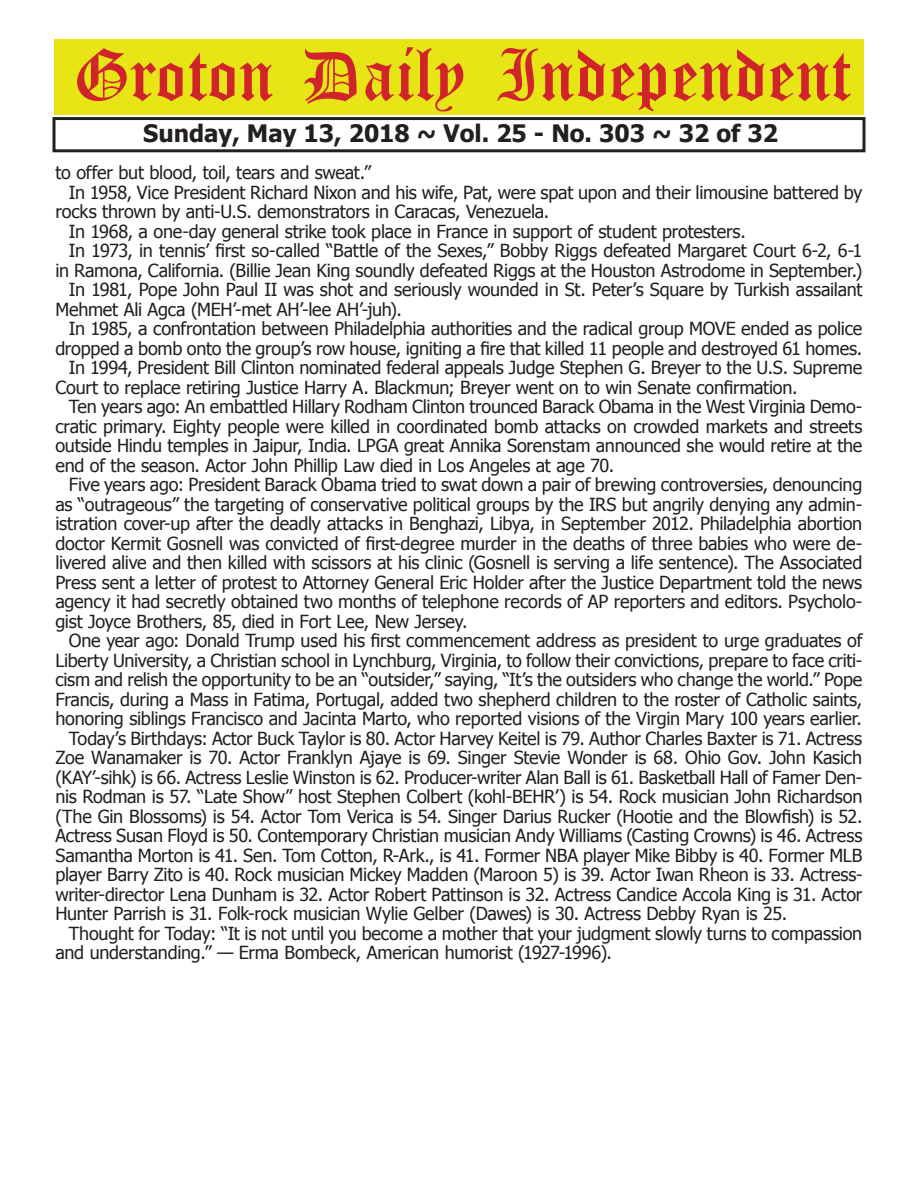
<style>
.page{position:relative;width:918px;height:1188px;background:#fff}
.page>*{position:absolute;margin:0;border:0;box-sizing:border-box;transform-origin:0 0}
.t1{font:54px "Old English Five";color:#d1232a}
.t2{font:700 24px "Tahoma";color:#231f20}
.t3{font:18px "Tahoma";letter-spacing:-.01em;color:#231f20}
</style>
<div class="page">
<div style="left:52px;top:117px;width:814px;height:35px;border:3px solid #231f20"></div>
<div style="left:54px;top:40px;width:810px;height:75px;background:#e7e515"></div>
<h1 class="t1" style="left:73px;top:50px;width:779px">Groton Daily Independent</h1>
<h2 class="t2" style="left:143px;top:116px;width:636px">Sunday, May 13, 2018 ~ Vol. 25 - No. 303 ~ 32 of 32</h2>
<p class="t3" style="left:55px;top:161px;width:317px">to offer but blood, toil, tears and sweat.”</p>
<p class="t3" style="left:69px;top:180px;width:795px">In 1958, Vice President Richard Nixon and his wife, Pat, were spat upon and their limousine battered by</p>
<p class="t3" style="left:55px;top:200px;width:495px">rocks thrown by anti-U.S. demonstrators in Caracas, Venezuela.</p>
<p class="t3" style="left:69px;top:219px;width:678px">In 1968, a one-day general strike took place in France in support of student protesters.</p>
<p class="t3" style="left:69px;top:239px;width:795px">In 1973, in tennis’ first so-called “Battle of the Sexes,” Bobby Riggs defeated Margaret Court 6-2, 6-1</p>
<p class="t3" style="left:55px;top:258px;width:809px">in Ramona, California. (Billie Jean King soundly defeated Riggs at the Houston Astrodome in September.)</p>
<p class="t3" style="left:69px;top:278px;width:795px">In 1981, Pope John Paul II was shot and seriously wounded in St. Peter’s Square by Turkish assailant</p>
<p class="t3" style="left:55px;top:297px;width:348px">Mehmet Ali Agca (MEH’-met AH’-lee AH’-juh).</p>
<p class="t3" style="left:69px;top:317px;width:795px">In 1985, a confrontation between Philadelphia authorities and the radical group MOVE ended as police</p>
<p class="t3" style="left:55px;top:336px;width:809px">dropped a bomb onto the group’s row house, igniting a fire that killed 11 people and destroyed 61 homes.</p>
<p class="t3" style="left:69px;top:356px;width:795px">In 1994, President Bill Clinton nominated federal appeals Judge Stephen G. Breyer to the U.S. Supreme</p>
<p class="t3" style="left:55px;top:375px;width:744px">Court to replace retiring Justice Harry A. Blackmun; Breyer went on to win Senate confirmation.</p>
<p class="t3" style="left:69px;top:395px;width:795px">Ten years ago: An embattled Hillary Rodham Clinton trounced Barack Obama in the West Virginia Demo-</p>
<p class="t3" style="left:55px;top:414px;width:809px">cratic primary. Eighty people were killed in coordinated bomb attacks on crowded markets and streets</p>
<p class="t3" style="left:55px;top:434px;width:809px">outside Hindu temples in Jaipur, India. LPGA great Annika Sorenstam announced she would retire at the</p>
<p class="t3" style="left:55px;top:453px;width:560px">end of the season. Actor John Phillip Law died in Los Angeles at age 70.</p>
<p class="t3" style="left:69px;top:473px;width:795px">Five years ago: President Barack Obama tried to swat down a pair of brewing controversies, denouncing</p>
<p class="t3" style="left:55px;top:492px;width:809px">as “outrageous” the targeting of conservative political groups by the IRS but angrily denying any admin-</p>
<p class="t3" style="left:55px;top:512px;width:808px">istration cover-up after the deadly attacks in Benghazi, Libya, in September 2012. Philadelphia abortion</p>
<p class="t3" style="left:55px;top:531px;width:809px">doctor Kermit Gosnell was convicted of first-degree murder in the deaths of three babies who were de-</p>
<p class="t3" style="left:55px;top:551px;width:809px">livered alive and then killed with scissors at his clinic (Gosnell is serving a life sentence). The Associated</p>
<p class="t3" style="left:55px;top:570px;width:808px">Press sent a letter of protest to Attorney General Eric Holder after the Justice Department told the news</p>
<p class="t3" style="left:55px;top:590px;width:809px">agency it had secretly obtained two months of telephone records of AP reporters and editors. Psycholo-</p>
<p class="t3" style="left:55px;top:609px;width:414px">gist Joyce Brothers, 85, died in Fort Lee, New Jersey.</p>
<p class="t3" style="left:69px;top:629px;width:795px">One year ago: Donald Trump used his first commencement address as president to urge graduates of</p>
<p class="t3" style="left:55px;top:648px;width:809px">Liberty University, a Christian school in Lynchburg, Virginia, to follow their convictions, prepare to face criti-</p>
<p class="t3" style="left:55px;top:668px;width:809px">cism and relish the opportunity to be an “outsider,” saying, “It’s the outsiders who change the world.” Pope</p>
<p class="t3" style="left:55px;top:687px;width:809px">Francis, during a Mass in Fatima, Portugal, added two shepherd children to the roster of Catholic saints,</p>
<p class="t3" style="left:55px;top:707px;width:808px">honoring siblings Francisco and Jacinta Marto, who reported visions of the Virgin Mary 100 years earlier.</p>
<p class="t3" style="left:69px;top:726px;width:795px">Today’s Birthdays: Actor Buck Taylor is 80. Actor Harvey Keitel is 79. Author Charles Baxter is 71. Actress</p>
<p class="t3" style="left:55px;top:746px;width:808px">Zoe Wanamaker is 70. Actor Franklyn Ajaye is 69. Singer Stevie Wonder is 68. Ohio Gov. John Kasich</p>
<p class="t3" style="left:55px;top:765px;width:809px">(KAY’-sihk) is 66. Actress Leslie Winston is 62. Producer-writer Alan Ball is 61. Basketball Hall of Famer Den-</p>
<p class="t3" style="left:55px;top:784px;width:809px">nis Rodman is 57. “Late Show” host Stephen Colbert (kohl-BEHR’) is 54. Rock musician John Richardson</p>
<p class="t3" style="left:55px;top:804px;width:809px">(The Gin Blossoms) is 54. Actor Tom Verica is 54. Singer Darius Rucker (Hootie and the Blowfish) is 52.</p>
<p class="t3" style="left:55px;top:823px;width:809px">Actress Susan Floyd is 50. Contemporary Christian musician Andy Williams (Casting Crowns) is 46. Actress</p>
<p class="t3" style="left:55px;top:843px;width:808px">Samantha Morton is 41. Sen. Tom Cotton, R-Ark., is 41. Former NBA player Mike Bibby is 40. Former MLB</p>
<p class="t3" style="left:55px;top:862px;width:809px">player Barry Zito is 40. Rock musician Mickey Madden (Maroon 5) is 39. Actor Iwan Rheon is 33. Actress-</p>
<p class="t3" style="left:55px;top:882px;width:809px">writer-director Lena Dunham is 32. Actor Robert Pattinson is 32. Actress Candice Accola King is 31. Actor</p>
<p class="t3" style="left:55px;top:901px;width:733px">Hunter Parrish is 31. Folk-rock musician Wylie Gelber (Dawes) is 30. Actress Debby Ryan is 25.</p>
<p class="t3" style="left:69px;top:921px;width:795px">Thought for Today: “It is not until you become a mother that your judgment slowly turns to compassion</p>
<p class="t3" style="left:55px;top:940px;width:558px">and understanding.” — Erma Bombeck, American humorist (1927-1996).</p>
</div>
